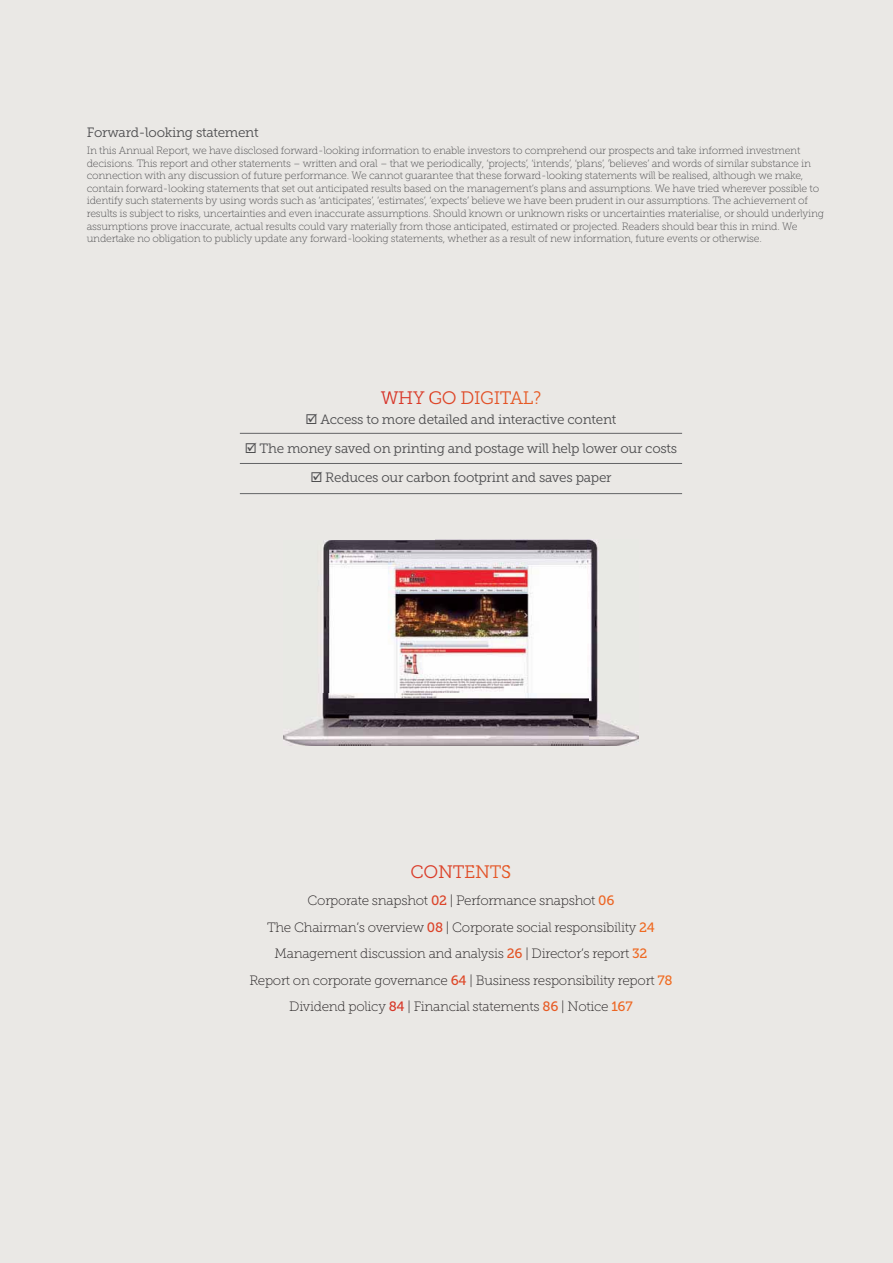
<style>
.page{position:relative;width:893px;height:1263px;background:#fff}
.page>*{position:absolute;margin:0;border:0;box-sizing:border-box;transform-origin:0 0}
.t1{font:18px "Museo Slab 300";letter-spacing:-.02em;color:#e35326}
.t2{font:18px "Museo Slab 300";letter-spacing:-.02em;color:#da3b28}
.t3{font:13.5px/26.5px "Museo Slab 100";letter-spacing:-.02em;color:#231f20;text-align:center}
.t4{font:13.5px "Museo Slab 300";letter-spacing:-.02em;color:#4c4c4e}
.t5{font:10.5px/12.6px "Museo Slab 100";letter-spacing:-.02em;color:#4c4c4e}
.s1{color:#d63129}
.s2{color:#d83729}
.s3{color:#da3b28}
.s4{color:#db4128}
.s5{color:#de4527}
.s6{color:#df4927}
.s7{color:#e14d27}
.s8{color:#e25026}
.s9{color:#e55826}
.s10{color:#e65a25}
.s11{color:#e75b25}
.s12{color:#dc4228}
.s13{color:#e04c27}
.s14{color:#e25126}
.s15{color:#e55726}
.s16{font-family:"Museo Slab 500";color:#dc4328}
.s17{font-family:"Museo Slab 500";color:#ec6524}
.s18{font-family:"Museo Slab 500";color:#dc4228}
.s19{font-family:"Museo Slab 500";color:#ef6a22}
.s20{font-family:"Museo Slab 500";color:#e35426}
.s21{font-family:"Museo Slab 500";color:#ee6923}
.s22{font-family:"Museo Slab 500";color:#de4727}
.s23{font-family:"Museo Slab 500";color:#f06c22}
.s24{font-family:"Museo Slab 500";color:#d73729}
.s25{font-family:"Museo Slab 500";color:#e75b25}
.s26{font-family:"Museo Slab 500";color:#ed6623}
.s27{font-family:"Museo Slab 500";color:#ee6823}
</style>
<div class="page">
<div style="left:1px;top:0;width:892px;height:1262px;background:#eae8e5"></div>
<hr style="left:240px;top:433px;width:442px;height:1px;background:#636466">
<hr style="left:240px;top:463px;width:442px;height:1px;background:#636466">
<hr style="left:240px;top:493px;width:442px;height:1px;background:#636466">
<img style="left:283px;top:540px;width:356px;height:205px">
<p class="t4" style="left:87px;top:128px;width:173px">Forward-looking statement</p>
<p class="t5" style="left:87px;top:145px;width:739px">In this Annual Report, we have disclosed forward-looking information to enable investors to comprehend our prospects and take informed investment decisions. This report and other statements – written and oral – that we periodically, ‘projects’, ‘intends’, ‘plans’, ‘believes’ and words of similar substance in connection with any discussion of future performance. We cannot guarantee that these forward-looking statements will be realised, although we make, contain forward-looking statements that set out anticipated results based on the management’s plans and assumptions. We have tried wherever possible to identify such statements by using words such as ‘anticipates’, ‘estimates’, ‘expects’ believe we have been prudent in our assumptions. The achievement of results is subject to risks, uncertainties and even inaccurate assumptions. Should known or unknown risks or uncertainties materialise, or should underlying assumptions prove inaccurate, actual results could vary materially from those anticipated, estimated or projected. Readers should bear this in mind. We undertake no obligation to publicly update any forward-looking statements, whether as a result of new information, future events or otherwise.</p>
<h1 class="t1" style="left:381px;top:391px;width:162px"><span class="s1">W</span><span class="s2">H</span><span class="s3">Y</span> <span class="s4">G</span><span class="s5">O</span> <span class="s6">D</span><span class="s7">I</span><span class="s8">G</span>IT<span class="s9">A</span><span class="s10">L</span><span class="s11">?</span></h1>
<p class="t4" style="left:306px;top:415px;width:312px">☑ Access to more detailed and interactive content</p>
<p class="t4" style="left:245px;top:444px;width:434px">☑ The money saved on printing and postage will help lower our costs</p>
<p class="t4" style="left:310px;top:473px;width:303px">☑ Reduces our carbon footprint and saves paper</p>
<h1 class="t2" style="left:411px;top:866px;width:102px">CO<span class="s12">NT</span><span class="s13">E</span><span class="s14">N</span><span class="s15">TS</span></h1>
<p class="t3" style="left:249px;top:888px;width:425px">Corporate snapshot <span class="s16">02</span> | Performance snapshot <span class="s17">06<br></span>The Chairman’s overview <span class="s18">08</span> | Corporate social responsibility <span class="s19">24<br></span>Management discussion and analysis <span class="s20">26</span> | Director’s report <span class="s21">32<br></span>Report on corporate governance <span class="s22">64</span> | Business responsibility report <span class="s23">78<br></span>Dividend policy <span class="s24">84</span> | Financial statements <span class="s25">86</span> | Notice <span class="s26">16</span><span class="s27">7</span></p>
</div>
